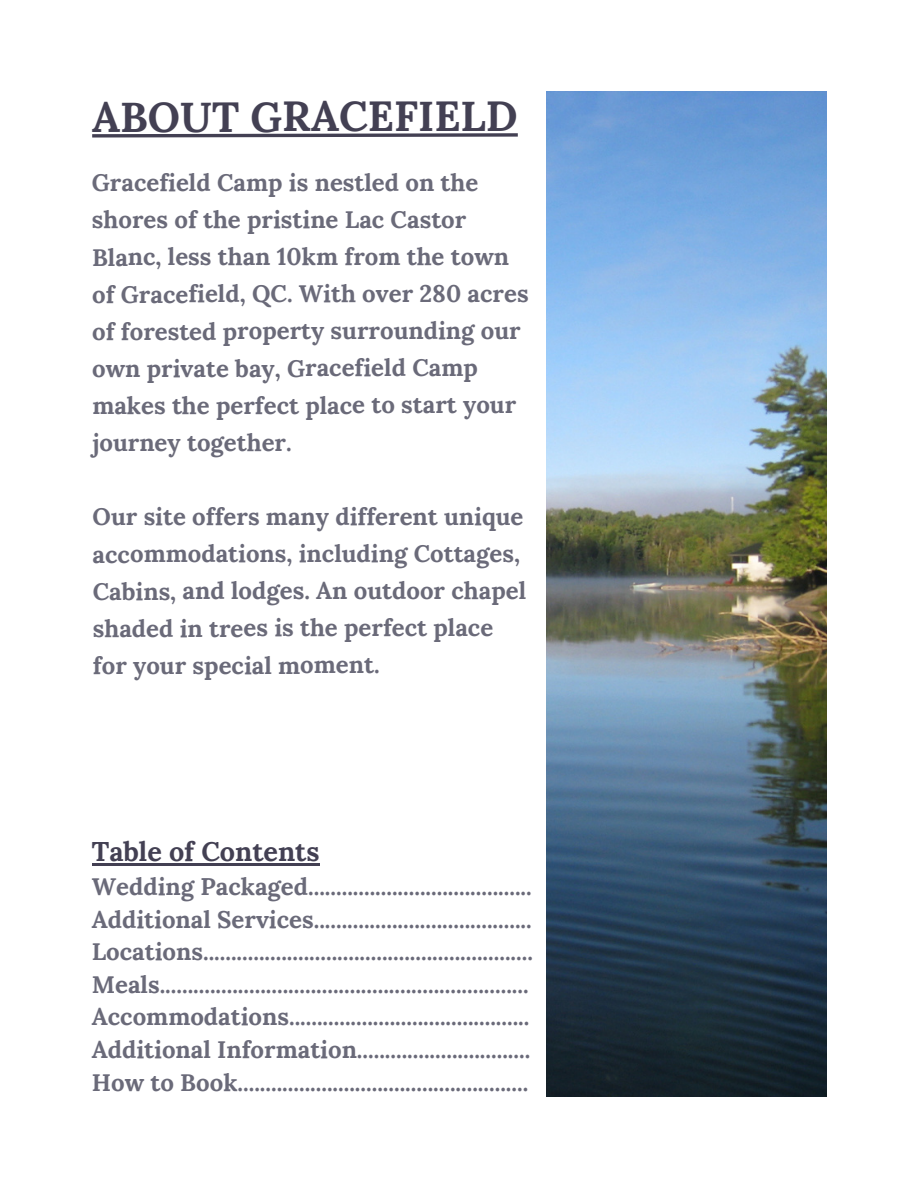
<style>
.page{position:relative;width:918px;height:1188px;background:#fff}
.page>*{position:absolute;margin:0;border:0;box-sizing:border-box;transform-origin:0 0}
.t1{font:700 42px "Lora";letter-spacing:-.005em;color:#434053}
.t2{font:700 27px "Lora";color:#434053}
.t3{font:700 24px/37.2px "Lora";letter-spacing:-.005em;color:#6a6a79}
</style>
<div class="page">
<img style="left:546px;top:92px;width:280px;height:1004px">
<svg style="left:92px;top:133px;width:426px;height:5px"></svg>
<hr style="left:92px;top:863px;width:227px;height:3px;background:#434053">
<p class="t1" style="left:92px;top:89px;width:427px">ABOUT GRACEFIELD</p>
<p class="t3" style="left:92px;top:164px;width:438px">Gracefield Camp is nestled on the shores of the pristine Lac Castor Blanc, less than 10km from the town of Gracefield, QC. With over 280 acres of forested property surrounding our own private bay, Gracefield Camp makes the perfect place to start your journey together.</p>
<p class="t3" style="left:93px;top:498px;width:435px">Our site offers many different unique accommodations, including Cottages, Cabins, and lodges. An outdoor chapel shaded in trees is the perfect place for your special moment.</p>
<p class="t2" style="left:92px;top:834px;width:229px">Table of Contents</p>
<p class="t3" style="left:92px;top:868px;width:442px">Wedding Packaged........................................</p>
<p class="t3" style="left:92px;top:900px;width:441px">Additional Services.......................................</p>
<p class="t3" style="left:92px;top:933px;width:443px">Locations...........................................................</p>
<p class="t3" style="left:92px;top:965px;width:438px">Meals..................................................................</p>
<p class="t3" style="left:92px;top:998px;width:439px">Accommodations...........................................</p>
<p class="t3" style="left:92px;top:1031px;width:440px">Additional Information...............................</p>
<p class="t3" style="left:92px;top:1063px;width:438px">How to Book....................................................</p>
</div>
